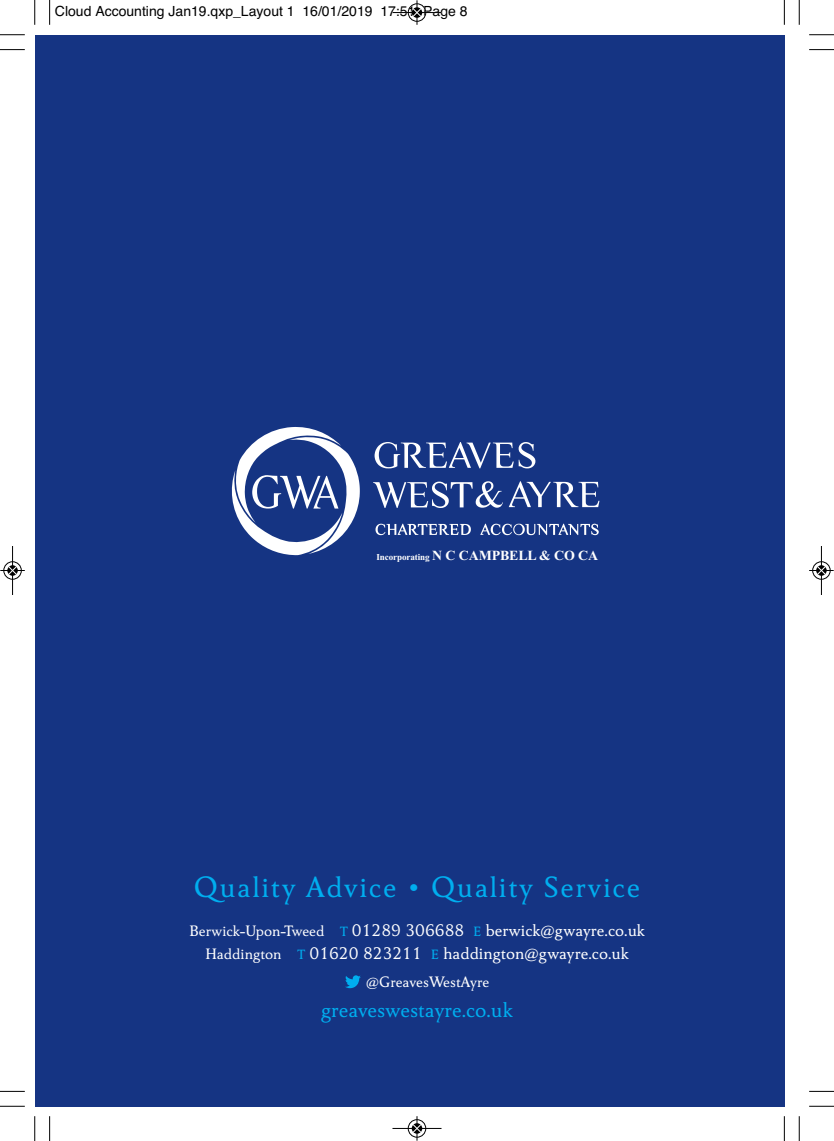
<style>
.page{position:relative;width:834px;height:1141px;background:#fff}
.page>*{position:absolute;margin:0;border:0;box-sizing:border-box;transform-origin:0 0}
.t1{font:500 30.62px "Carre Noir Std";letter-spacing:.05em;color:#00aeef}
.t2{font:500 22.05px "Carre Noir Std";color:#00aeef}
.t3{font:500 17.5px/22.8px "Carre Noir Std";color:#fff;text-align:center}
.t4{font:500 15.75px "Carre Noir Std";color:#fff}
.t5{font:14px "Helvetica";color:#000}
.t6{font:700 14px "Times New Roman";letter-spacing:-.01em;color:#fff}
.s1{font-size:9.1px}
.s2{font-size:26.95px}
.s3{font-size:15.75px}
.s4{font-size:14px;color:#00aeef}
</style>
<div class="page">
<div style="left:35px;top:35px;width:749px;height:1071px;background:#153483"></div>
<svg style="left:345px;top:975px;width:16px;height:13px"></svg>
<svg style="left:374px;top:442px;width:161px;height:26px"></svg>
<svg style="left:373px;top:481px;width:129px;height:27px"></svg>
<svg style="left:508px;top:481px;width:91px;height:26px"></svg>
<svg style="left:375px;top:524px;width:96px;height:11px"></svg>
<svg style="left:480px;top:523px;width:118px;height:12px"></svg>
<svg style="left:232px;top:427px;width:128px;height:128px"></svg>
<svg style="left:49px;top:0;width:1px;height:25px"></svg>
<svg style="left:0;top:49px;width:25px;height:1px"></svg>
<svg style="left:783px;top:0;width:1px;height:25px"></svg>
<svg style="left:809px;top:49px;width:24px;height:1px"></svg>
<svg style="left:49px;top:1116px;width:1px;height:25px"></svg>
<svg style="left:0;top:1091px;width:25px;height:1px"></svg>
<svg style="left:783px;top:1116px;width:1px;height:25px"></svg>
<svg style="left:809px;top:1091px;width:24px;height:1px"></svg>
<svg style="left:34px;top:0;width:1px;height:25px"></svg>
<svg style="left:0;top:34px;width:25px;height:1px"></svg>
<svg style="left:798px;top:0;width:1px;height:25px"></svg>
<svg style="left:809px;top:34px;width:24px;height:1px"></svg>
<svg style="left:34px;top:1116px;width:1px;height:25px"></svg>
<svg style="left:0;top:1106px;width:25px;height:1px"></svg>
<svg style="left:798px;top:1116px;width:1px;height:25px"></svg>
<svg style="left:809px;top:1106px;width:24px;height:1px"></svg>
<div style="left:407px;top:3px;width:19px;height:19px;border:1px solid #fff;border-radius:50%"></div>
<hr style="left:392px;top:12px;width:49px;height:1px;background:#000">
<div style="left:408px;top:4px;width:18px;height:18px;border:1px solid #000;border-radius:50%"></div>
<svg style="left:412px;top:0;width:9px;height:25px"></svg>
<div style="left:407px;top:1119px;width:19px;height:19px;border:1px solid #fff;border-radius:50%"></div>
<hr style="left:392px;top:1128px;width:49px;height:1px;background:#000">
<div style="left:408px;top:1119px;width:18px;height:18px;border:1px solid #000;border-radius:50%"></div>
<svg style="left:412px;top:1116px;width:9px;height:25px"></svg>
<div style="left:3px;top:561px;width:19px;height:19px;border:1px solid #fff;border-radius:50%"></div>
<hr style="left:12px;top:546px;width:1px;height:49px;background:#000">
<div style="left:4px;top:562px;width:18px;height:17px;border:1px solid #000;border-radius:50%"></div>
<svg style="left:0;top:566px;width:25px;height:9px"></svg>
<div style="left:812px;top:561px;width:18px;height:19px;border:1px solid #fff;border-radius:50%"></div>
<hr style="left:821px;top:546px;width:1px;height:49px;background:#000">
<div style="left:812px;top:562px;width:18px;height:17px;border:1px solid #000;border-radius:50%"></div>
<svg style="left:809px;top:566px;width:24px;height:9px"></svg>
<p class="t5" style="left:55px;top:6px;width:414px">Cloud Accounting Jan19.qxp_Layout 1 16/01/2019 17:51 Page 8</p>
<p class="t6" style="left:376px;top:547px;width:223px"><span class="s1">Incorporating</span> N C CAMPBELL &amp; CO CA</p>
<h1 class="t1" style="left:194px;top:876px;width:447px">Quality Advice <span class="s2">•</span> Quality Service</h1>
<p class="t3" style="left:189px;top:921px;width:457px"><span class="s3">Berwick-Upon-Tweed</span> <span class="s4">T</span> 01289 306688 <span class="s4">E</span> berwick@gwayre.co.uk<br><span class="s3">Haddington</span> <span class="s4">T</span> 01620 823211 <span class="s4">E</span> haddington@gwayre.co.uk</p>
<p class="t4" style="left:366px;top:976px;width:125px">@GreavesWestAyre</p>
<p class="t2" style="left:321px;top:1002px;width:193px">greaveswestayre.co.uk</p>
</div>
